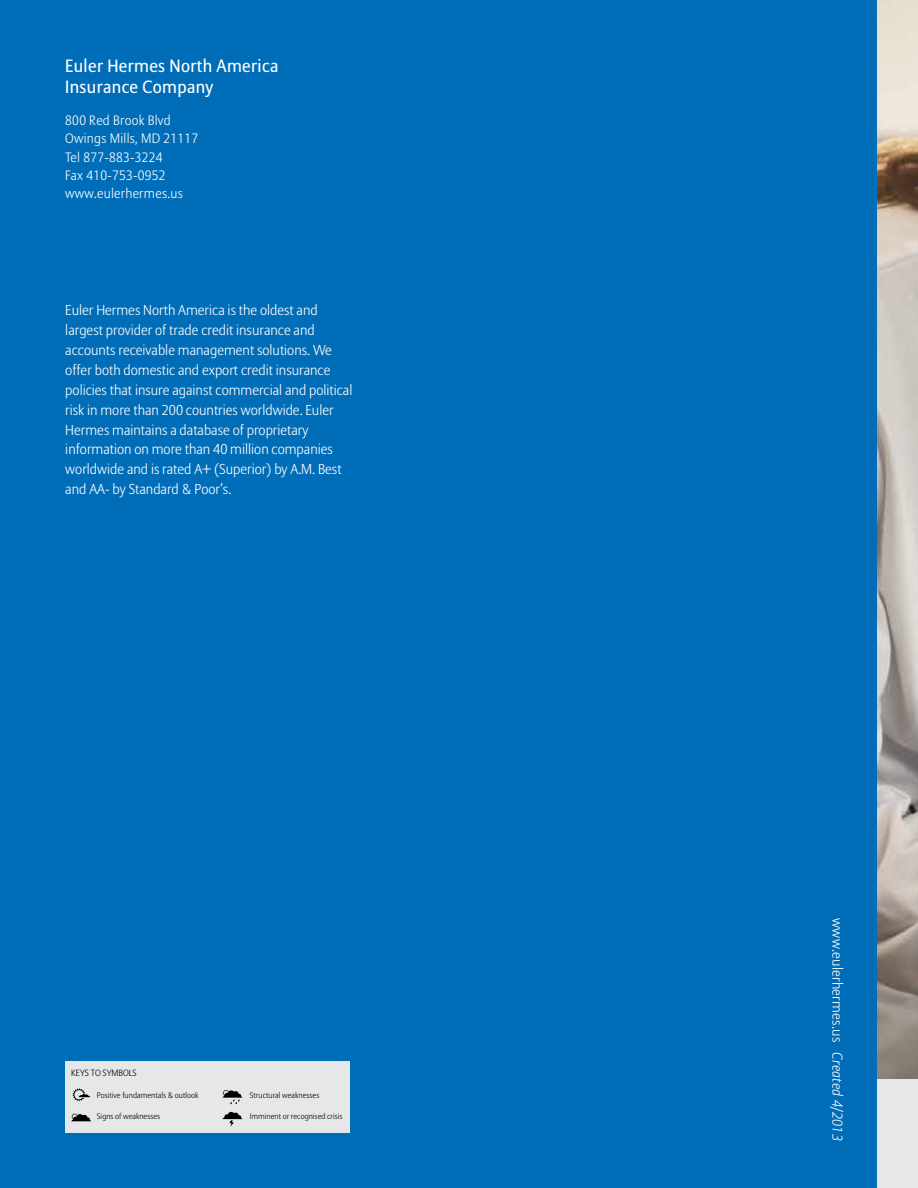
<style>
.page{position:relative;width:918px;height:1188px;background:#fff}
.page>*{position:absolute;margin:0;border:0;box-sizing:border-box;transform-origin:0 0}
.t1{font:17.7px/21px "Allianz Sans";letter-spacing:.02em;color:#fff}
.t2{font:300 14.25px/20px "Allianz Sans";color:#fff}
.t3{font:300 14.25px "Allianz Sans";letter-spacing:.02em;color:#fff}
.t4{font:300 13.5px/18px "Allianz Sans";letter-spacing:.02em;color:#fff}
.t5{font:300 9px "Allianz Sans";color:#000}
.t6{font:300 8.1px "Allianz Sans";color:#000}
.s1{font-style:italic}
</style>
<div class="page">
<img style="left:877px;top:0;width:41px;height:1080px">
<div style="left:877px;top:1080px;width:41px;height:108px;background:#e6e7e8"></div>
<div style="left:0;top:0;width:877px;height:1188px;background:#006db8"></div>
<div style="left:65px;top:1062px;width:285px;height:71px;background:#e6e7e8"></div>
<svg style="left:73px;top:1088px;width:17px;height:13px"></svg>
<svg style="left:71px;top:1113px;width:20px;height:8px"></svg>
<svg style="left:223px;top:1090px;width:19px;height:14px"></svg>
<svg style="left:223px;top:1112px;width:19px;height:15px"></svg>
<p class="t1" style="left:65px;top:56px;width:215px">Euler Hermes North America<br>Insurance Company</p>
<p class="t4" style="left:65px;top:112px;width:134px">800 Red Brook Blvd<br>Owings Mills, MD 21117<br>Tel 877-883-3224<br>Fax 410-753-0952 www.eulerhermes.us</p>
<p class="t2" style="left:65px;top:301px;width:289px">Euler Hermes North America is the oldest and largest provider of trade credit insurance and accounts receivable management solutions. We offer both domestic and export credit insurance policies that insure against commercial and political risk in more than 200 countries worldwide. Euler Hermes maintains a database of proprietary information on more than 40 million companies worldwide and is rated A+ (Superior) by A.M. Best and AA- by Standard &amp; Poor’s.</p>
<p class="t5" style="left:71px;top:1068px;width:67px">KEYS TO SYMBOLS</p>
<p class="t6" style="left:97px;top:1090px;width:103px">Positive fundamentals &amp; outlook</p>
<p class="t6" style="left:97px;top:1112px;width:65px">Signs of weaknesses</p>
<p class="t6" style="left:250px;top:1090px;width:71px">Structural weaknesses</p>
<p class="t6" style="left:250px;top:1112px;width:94px">Imminent or recognised crisis</p>
<p class="t3" style="left:846px;top:918px;width:224px;rotate:90deg">www.eulerhermes.us <span class="s1">Created 4/2013</span></p>
</div>
